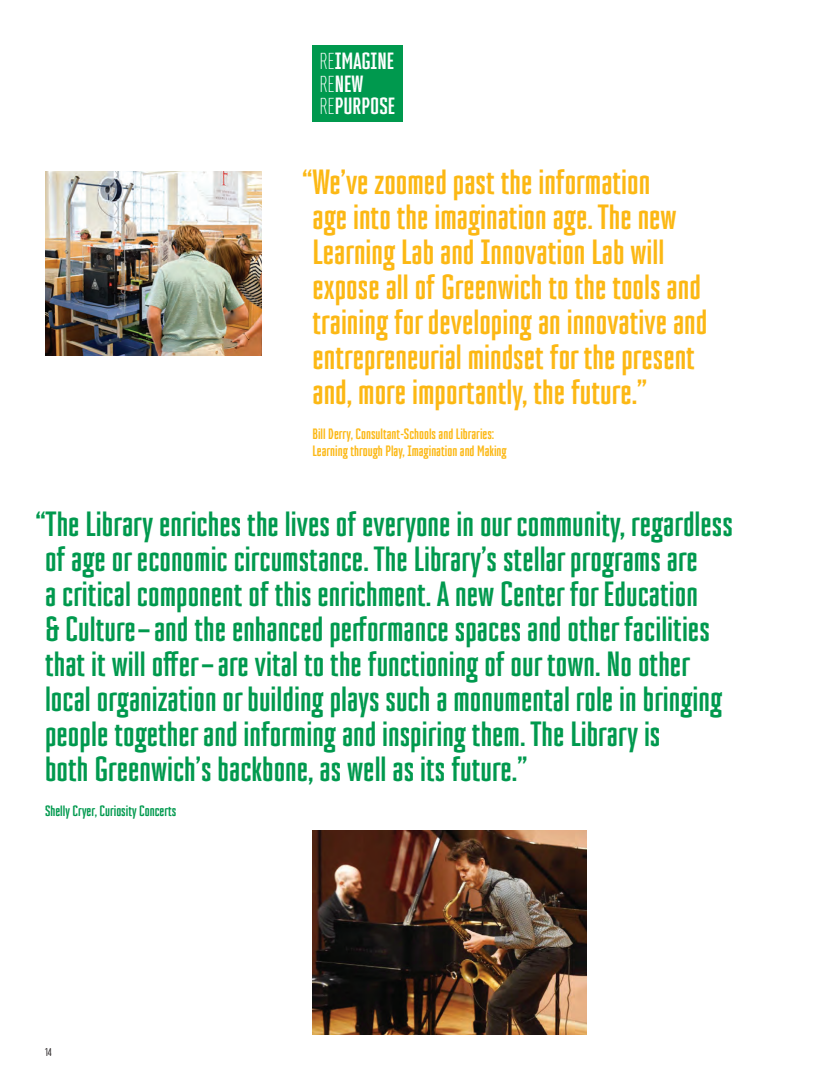
<style>
.page{position:relative;width:833px;height:1080px;background:#fff}
.page>*{position:absolute;margin:0;border:0;box-sizing:border-box;transform-origin:0 0}
.t1{font:700 35px/35px "TT Tunnels";color:#00994e}
.t2{font:700 35px/35px "TT Tunnels";color:#fcb814}
.t3{font:700 23.5px/22.5px "TT Tunnels";color:#fff}
.t4{font:700 15px/17.5px "TT Tunnels";color:#fcb814}
.t5{font:700 15px "TT Tunnels";color:#00994e}
.t6{font:11.25px "TT Tunnels";color:#231f20}
.s1{font-weight:300}
</style>
<div class="page">
<div style="left:312px;top:45px;width:90px;height:77px;background:#00994e"></div>
<img style="left:45px;top:171px;width:216px;height:184px">
<img style="left:312px;top:831px;width:274px;height:204px">
<p class="t3" style="left:319px;top:50px;width:77px"><span class="s1">RE</span>IMAGINE<br><span class="s1">RE</span>NEW<br><span class="s1">RE</span>PURPOSE</p>
<p class="t2" style="left:302px;top:165px;width:406px">“We’ve zoomed past the information<br>age into the imagination age. The new Learning Lab and Innovation Lab will expose all of Greenwich to the tools and training for developing an innovative and entrepreneurial mindset for the present and, more importantly, the future.”</p>
<p class="t4" style="left:312px;top:425px;width:196px">Bill Derry, Consultant-Schools and Libraries:<br>Learning through Play, Imagination and Making</p>
<p class="t1" style="left:36px;top:507px;width:698px">“The Library enriches the lives of everyone in our community, regardless of age or economic circumstance. The Library’s stellar programs are<br>a critical component of this enrichment. A new Center for Education<br>&amp; Culture–and the enhanced performance spaces and other facilities that it will offer–are vital to the functioning of our town. No other local organization or building plays such a monumental role in bringing people together and informing and inspiring them. The Library is<br>both Greenwich’s backbone, as well as its future.”</p>
<p class="t5" style="left:45px;top:802px;width:133px">Shelly Cryer, Curiosity Concerts</p>
<p class="t6" style="left:45px;top:1046px;width:8px">14</p>
</div>
